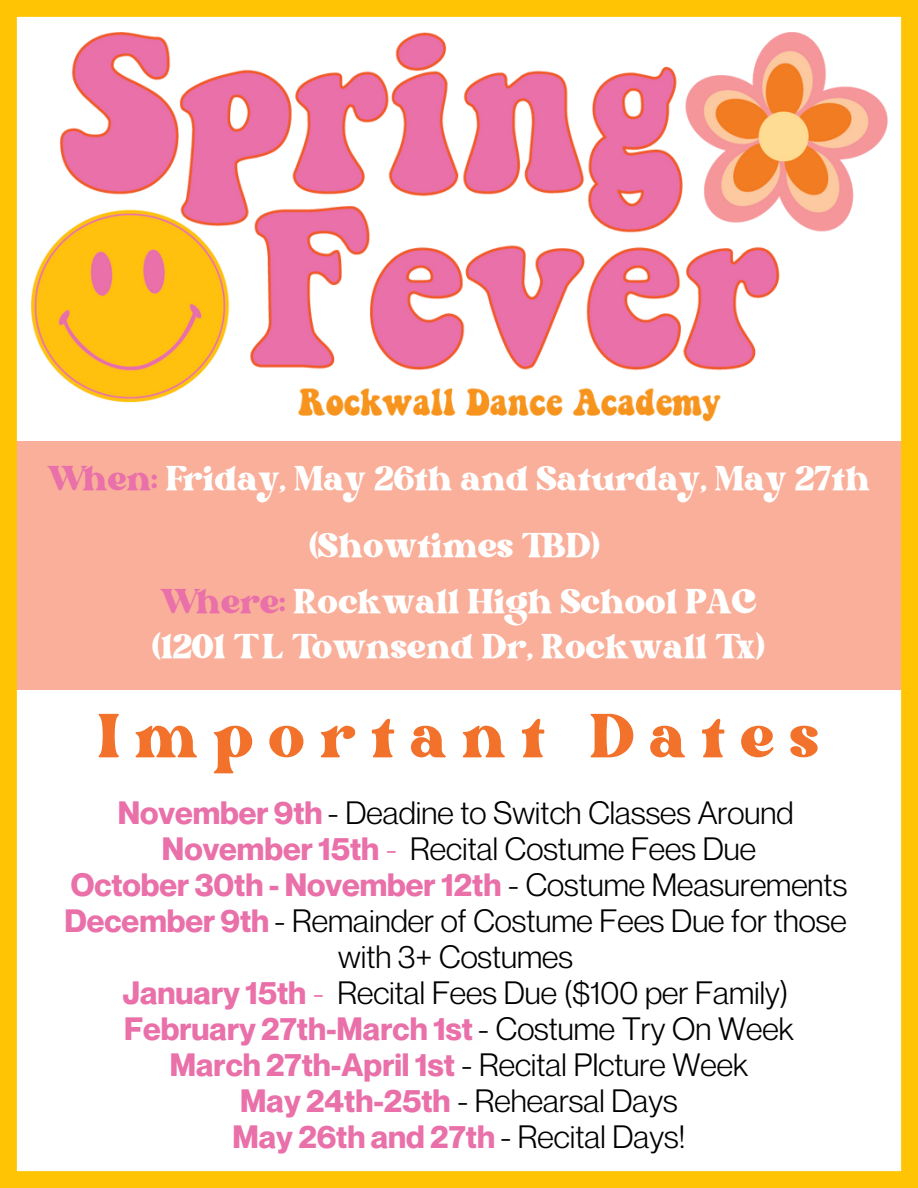
<style>
.page{position:relative;width:918px;height:1188px;background:#fff}
.page>*{position:absolute;margin:0;border:0;box-sizing:border-box;transform-origin:0 0}
.t1{font:85.5px "Bright";letter-spacing:.175em;color:#f2712b}
.t2{font:48px/66.3px "Bright";color:#fff;text-align:center}
.t3{font:31.65px/36px "Neue Montreal";color:#000;text-align:center}
.s1{color:#e970a9}
.s2{font-weight:700;color:#e970a9}
</style>
<div class="page">
<img style="left:31px;top:32px;width:856px;height:390px">
<div style="left:0;top:442px;width:918px;height:248px;background:#f9af99"></div>
<div style="left:0;top:0;width:17px;height:1188px;background:#ffc504"></div>
<div style="left:901px;top:0;width:17px;height:1188px;background:#ffc504"></div>
<div style="left:0;top:1171px;width:918px;height:17px;background:#ffc504"></div>
<div style="left:0;top:0;width:918px;height:17px;background:#ffc504"></div>
<h2 class="t2" style="left:47px;top:449px;width:825px"><span class="s1">When:</span> Friday, May 26th and Saturday, May 27th (Showtimes TBD)</h2>
<h2 class="t2" style="left:153px;top:582px;width:614px;line-height:45px;text-align:left"><span class="s1">Where:</span> Rockwall High School PAC (1201 T L Townsend Dr, Rockwall Tx)</h2>
<h1 class="t1" style="left:99px;top:700px;width:722px">Important Dates</h1>
<p class="t3" style="left:65px;top:794px;width:784px"><span class="s2">November 9th</span> - Deadine to Switch Classes Around <span class="s2">November 15th</span> <span class="s1">-</span> Recital Costume Fees Due<br><span class="s2">October 30th - November 12th</span> - Costume Measurements <span class="s2">December 9th</span> - Remainder of Costume Fees Due for those with 3+ Costumes<br><span class="s2">January 15th</span> <span class="s1">-</span> Recital Fees Due ($100 per Family)<br><span class="s2">February 27th-March 1st</span> - Costume Try On Week<br><span class="s2">March 27th-April 1st</span> - Recital PIcture Week<br><span class="s2">May 24th-25th</span> - Rehearsal Days<br><span class="s2">May 26th and 27th</span> - Recital Days!</p>
</div>
